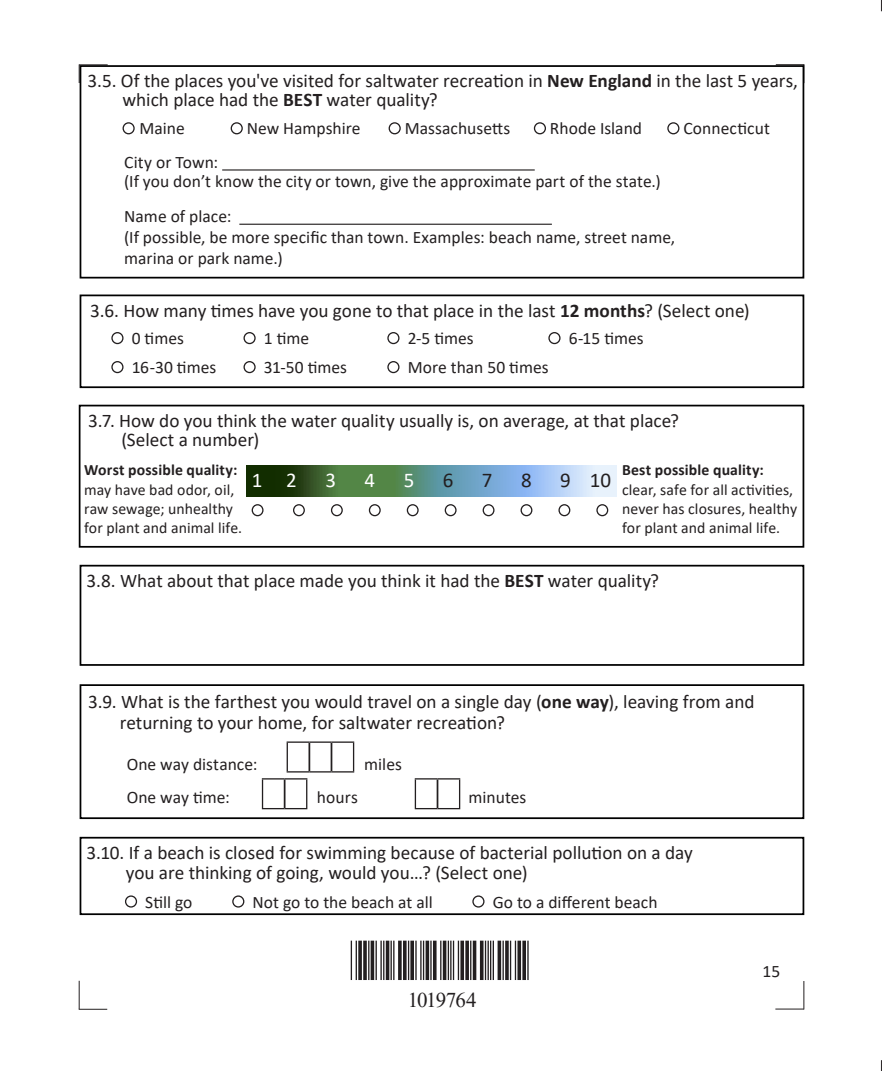
<style>
.page{position:relative;width:882px;height:1071px;background:#fff}
.page>*{position:absolute;margin:0;border:0;box-sizing:border-box;transform-origin:0 0}
.t1{font:52.5px "Free 3 of 9";letter-spacing:-.005em;color:#231f20}
.t2{font:21px "Times New Roman";letter-spacing:-.05em;color:#231f20}
.t3{font:21px "Calibri";color:#231f20}
.t4{font:21px "Calibri";color:#fff}
._3_1{font:19.25px/19.2px "Calibri";letter-spacing:-.005em;color:#231f20}
.t5{font:17.5px/21px "Calibri";letter-spacing:.005em;color:#231f20}
.t6{font:15.75px "Calibri";letter-spacing:.005em;color:#231f20}
.t7{font:700 15.75px "Calibri";letter-spacing:.01em;color:#231f20}
.s1{font-weight:700}
</style>
<div class="page">
<svg style="left:775px;top:981px;width:29px;height:29px"></svg>
<svg style="left:79px;top:981px;width:28px;height:29px"></svg>
<svg style="left:79px;top:64px;width:29px;height:19px"></svg>
<svg style="left:776px;top:64px;width:28px;height:1px"></svg>
<div style="left:80px;top:65px;width:724px;height:214px;border:2px solid #000"></div>
<svg style="left:126px;top:896px;width:10px;height:11px"></svg>
<div style="left:125px;top:895px;width:12px;height:13px;border:1px solid #231f20;border-radius:50%"></div>
<svg style="left:233px;top:896px;width:11px;height:11px"></svg>
<div style="left:232px;top:895px;width:12px;height:13px;border:1px solid #231f20;border-radius:50%"></div>
<svg style="left:473px;top:896px;width:11px;height:11px"></svg>
<div style="left:472px;top:895px;width:13px;height:13px;border:1px solid #231f20;border-radius:50%"></div>
<div style="left:80px;top:837px;width:724px;height:78px;border:2px solid #000"></div>
<div style="left:80px;top:295px;width:724px;height:93px;border:2px solid #000"></div>
<div style="left:79px;top:405px;width:725px;height:143px;border:2px solid #000"></div>
<div style="left:80px;top:684px;width:724px;height:135px;border:2px solid #000"></div>
<div style="left:80px;top:565px;width:724px;height:101px;border:2px solid #000"></div>
<svg style="left:309px;top:743px;width:1px;height:28px"></svg>
<svg style="left:331px;top:743px;width:1px;height:28px"></svg>
<hr style="left:287px;top:741px;width:22px;height:2px;background:#231f20">
<svg style="left:287px;top:743px;width:1px;height:28px"></svg>
<hr style="left:309px;top:741px;width:22px;height:2px;background:#231f20">
<hr style="left:331px;top:741px;width:23px;height:2px;background:#231f20">
<svg style="left:353px;top:743px;width:1px;height:28px"></svg>
<hr style="left:287px;top:771px;width:22px;height:2px;background:#231f20">
<hr style="left:309px;top:771px;width:22px;height:2px;background:#231f20">
<hr style="left:331px;top:771px;width:23px;height:2px;background:#231f20">
<hr style="left:415px;top:778px;width:23px;height:2px;background:#231f20">
<hr style="left:438px;top:778px;width:22px;height:2px;background:#231f20">
<svg style="left:415px;top:780px;width:45px;height:29px"></svg>
<hr style="left:262px;top:778px;width:23px;height:2px;background:#231f20">
<hr style="left:285px;top:778px;width:22px;height:2px;background:#231f20">
<svg style="left:262px;top:780px;width:45px;height:29px"></svg>
<hr style="left:222px;top:169px;width:313px;height:2px;background:#231f20">
<hr style="left:239px;top:224px;width:313px;height:1px;background:#231f20">
<svg style="left:123px;top:123px;width:11px;height:11px"></svg>
<div style="left:123px;top:122px;width:12px;height:12px;border:1px solid #231f20;border-radius:50%"></div>
<div style="left:231px;top:122px;width:12px;height:12px;border:1px solid #231f20;border-radius:50%"></div>
<div style="left:389px;top:122px;width:12px;height:12px;border:1px solid #231f20;border-radius:50%"></div>
<div style="left:534px;top:122px;width:12px;height:12px;border:1px solid #231f20;border-radius:50%"></div>
<svg style="left:668px;top:123px;width:11px;height:11px"></svg>
<div style="left:667px;top:122px;width:12px;height:12px;border:1px solid #231f20;border-radius:50%"></div>
<svg style="left:246px;top:465px;width:370px;height:31px;background:#6a928a"></svg>
<div style="left:252px;top:504px;width:12px;height:12px;border:1px solid #231f20;border-radius:50%"></div>
<div style="left:293px;top:504px;width:12px;height:12px;border:1px solid #231f20;border-radius:50%"></div>
<div style="left:331px;top:504px;width:12px;height:12px;border:1px solid #231f20;border-radius:50%"></div>
<div style="left:369px;top:504px;width:12px;height:12px;border:1px solid #231f20;border-radius:50%"></div>
<svg style="left:407px;top:505px;width:11px;height:11px"></svg>
<div style="left:407px;top:504px;width:12px;height:12px;border:1px solid #231f20;border-radius:50%"></div>
<div style="left:445px;top:504px;width:12px;height:12px;border:1px solid #231f20;border-radius:50%"></div>
<div style="left:483px;top:504px;width:12px;height:12px;border:1px solid #231f20;border-radius:50%"></div>
<div style="left:521px;top:504px;width:11px;height:12px;border:1px solid #231f20;border-radius:50%"></div>
<div style="left:558px;top:504px;width:12px;height:12px;border:1px solid #231f20;border-radius:50%"></div>
<div style="left:596px;top:504px;width:12px;height:12px;border:1px solid #231f20;border-radius:50%"></div>
<svg style="left:112px;top:333px;width:11px;height:11px"></svg>
<div style="left:111px;top:332px;width:13px;height:12px;border:1px solid #231f20;border-radius:50%"></div>
<div style="left:244px;top:332px;width:12px;height:12px;border:1px solid #231f20;border-radius:50%"></div>
<svg style="left:388px;top:333px;width:11px;height:11px"></svg>
<div style="left:387px;top:332px;width:13px;height:12px;border:1px solid #231f20;border-radius:50%"></div>
<svg style="left:549px;top:333px;width:11px;height:11px"></svg>
<div style="left:548px;top:332px;width:13px;height:12px;border:1px solid #231f20;border-radius:50%"></div>
<svg style="left:112px;top:362px;width:11px;height:11px"></svg>
<div style="left:111px;top:361px;width:13px;height:12px;border:1px solid #231f20;border-radius:50%"></div>
<div style="left:244px;top:361px;width:12px;height:12px;border:1px solid #231f20;border-radius:50%"></div>
<svg style="left:388px;top:362px;width:11px;height:11px"></svg>
<div style="left:387px;top:361px;width:13px;height:12px;border:1px solid #231f20;border-radius:50%"></div>
<p class="_3_1" style="left:123px;top:70px;width:677px;text-indent:-35px">3.5. Of the places you've visited for saltwater recreation in <span class="s1">New England</span> in the last 5 years, which place had the <span class="s1">BEST</span> water quality?</p>
<p class="t5" style="left:139px;top:118px;width:47px">Maine</p>
<p class="t5" style="left:247px;top:118px;width:115px">New Hampshire</p>
<p class="t5" style="left:405px;top:118px;width:107px">Massachusetts</p>
<p class="t5" style="left:550px;top:118px;width:94px">Rhode Island</p>
<p class="t5" style="left:683px;top:118px;width:88px">Connecticut</p>
<p class="t5" style="left:124px;top:151px;width:95px">City or Town:</p>
<p class="t5" style="left:124px;top:171px;width:538px">(If you don’t know the city or town, give the approximate part of the state.)</p>
<p class="t5" style="left:124px;top:206px;width:109px">Name of place:</p>
<p class="t5" style="left:124px;top:227px;width:552px">(If possible, be more specific than town. Examples: beach name, street name, marina or park name.)</p>
<p class="_3_1" style="left:90px;top:301px;width:661px">3.6. How many times have you gone to that place in the last <span class="s1">12 months</span>? (Select one)</p>
<p class="t5" style="left:132px;top:327px;width:54px">0 times</p>
<p class="t5" style="left:264px;top:327px;width:47px">1 time</p>
<p class="t5" style="left:408px;top:327px;width:68px">2-5 times</p>
<p class="t5" style="left:569px;top:327px;width:77px">6-15 times</p>
<p class="t5" style="left:132px;top:356px;width:86px">16-30 times</p>
<p class="t5" style="left:264px;top:356px;width:85px">31-50 times</p>
<p class="t5" style="left:408px;top:356px;width:142px">More than 50 times</p>
<p class="_3_1" style="left:121px;top:411px;width:559px;text-indent:-33px">3.7. How do you think the water quality usually is, on average, at that place? (Select a number)</p>
<p class="t7" style="left:84px;top:459px;width:155px">Worst possible quality:</p>
<p class="t6" style="left:84px;top:478px;width:152px">may have bad odor, oil,</p>
<p class="t6" style="left:84px;top:498px;width:151px">raw sewage; unhealthy</p>
<p class="t6" style="left:84px;top:517px;width:160px">for plant and animal life.</p>
<p class="t4" style="left:252px;top:465px;width:47px">1 2</p>
<p class="t4" style="left:325px;top:465px;width:12px">3</p>
<p class="t4" style="left:365px;top:465px;width:12px">4</p>
<p class="t4" style="left:404px;top:465px;width:12px">5</p>
<p class="t3" style="left:443px;top:465px;width:12px">6</p>
<p class="t3" style="left:482px;top:465px;width:12px">7</p>
<p class="t3" style="left:521px;top:465px;width:12px">8</p>
<p class="t3" style="left:560px;top:465px;width:52px">9 10</p>
<p class="t7" style="left:622px;top:459px;width:143px">Best possible quality:</p>
<p class="t6" style="left:622px;top:478px;width:173px">clear, safe for all activities,</p>
<p class="t6" style="left:622px;top:498px;width:177px">never has closures, healthy</p>
<p class="t6" style="left:622px;top:517px;width:160px">for plant and animal life.</p>
<p class="_3_1" style="left:86px;top:570px;width:574px">3.8. What about that place made you think it had the <span class="s1">BEST</span> water quality?</p>
<p class="_3_1" style="left:120px;top:690px;width:636px;line-height:21px;text-indent:-31px">3.9. What is the farthest you would travel on a single day (<span class="s1">one way</span>), leaving from and returning to your home, for saltwater recreation?</p>
<p class="t5" style="left:127px;top:753px;width:132px">One way distance:</p>
<p class="t5" style="left:364px;top:753px;width:39px">miles</p>
<p class="t5" style="left:127px;top:786px;width:105px">One way time:</p>
<p class="t5" style="left:317px;top:786px;width:42px">hours</p>
<p class="t5" style="left:469px;top:786px;width:59px">minutes</p>
<p class="_3_1" style="left:126px;top:843px;width:569px;text-indent:-39px">3.10. If a beach is closed for swimming because of bacterial pollution on a day you are thinking of going, would you…? (Select one)</p>
<p class="t5" style="left:145px;top:891px;width:49px">Still go</p>
<p class="t5" style="left:253px;top:891px;width:182px">Not go to the beach at all</p>
<p class="t5" style="left:493px;top:891px;width:166px">Go to a different beach</p>
<h1 class="t1" style="left:351px;top:931px;width:181px">*1019764*</h1>
<p class="t2" style="left:408px;top:985px;width:70px">1019764</p>
<p class="t5" style="left:762px;top:961px;width:19px">15</p>
</div>
